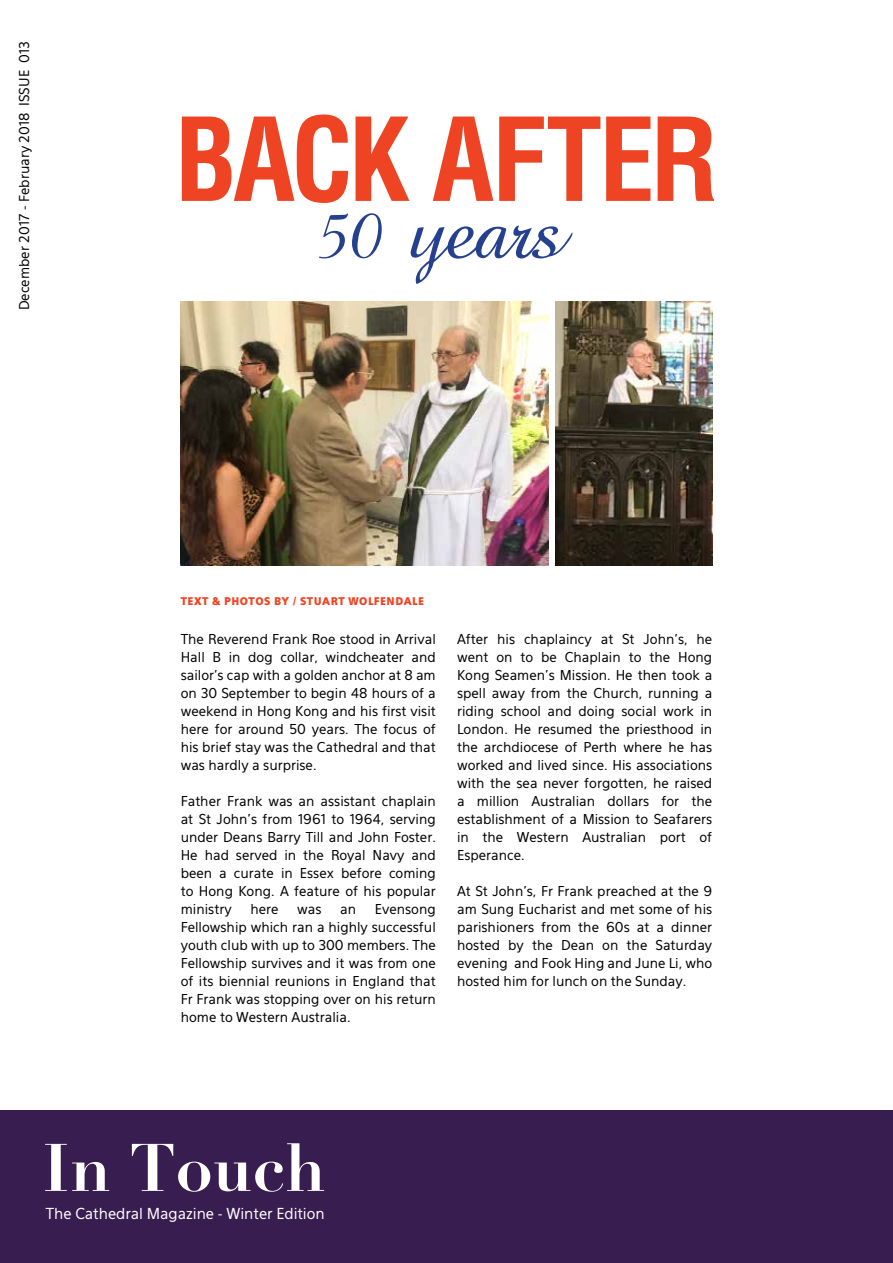
<style>
.page{position:relative;width:893px;height:1263px;background:#fff}
.page>*{position:absolute;margin:0;border:0;box-sizing:border-box;transform-origin:0 0}
.t1{font:700 condensed 112.5px "Helvetica LT Std";letter-spacing:-.04em;color:#ef4423}
.t2{font:90px "Brock Script";letter-spacing:-.04em;color:#25408f}
.t3{font:700 66px "Didot";color:#fff}
.t4{font:15px "Eau Sans";letter-spacing:-.005em;color:#fff}
.t5{font:13.5px/18px "Eau Sans";color:#000;text-align:justify}
.t6{font:900 10.5px "Eau Sans";letter-spacing:.05em;color:#ef4423}
.s1{font-size:75px}
</style>
<div class="page">
<img style="left:556px;top:301px;width:156px;height:264px">
<img style="left:181px;top:301px;width:368px;height:264px">
<div style="left:0;top:1111px;width:893px;height:152px;background:#381d51"></div>
<p class="t5" style="left:15px;top:310px;width:270px;rotate:-90deg">December 2017 - February 2018 ISSUE 013</p>
<h1 class="t1" style="left:175px;top:89px;width:546px">BACK AFTER</h1>
<h2 class="t2" style="left:316px;top:162px;width:249px"><span class="s1">50</span> years</h2>
<p class="t6" style="left:181px;top:595px;width:245px">TEXT &amp; PHOTOS BY / STUART WOLFENDALE</p>
<p class="t5" style="left:181px;top:630px;width:257px">The Reverend Frank Roe stood in Arrival Hall B in dog collar, windcheater and sailor’s cap with a golden anchor at 8 am on 30 September to begin 48 hours of a weekend in Hong Kong and his first visit here for around 50 years. The focus of his brief stay was the Cathedral and that was hardly a surprise.</p>
<p class="t5" style="left:181px;top:792px;width:257px">Father Frank was an assistant chaplain at St John’s from 1961 to 1964, serving under Deans Barry Till and John Foster.<br>He had served in the Royal Navy and been a curate in Essex before coming to Hong Kong. A feature of his popular ministry</p>
<p class="t5" style="left:181px;top:900px;width:257px;text-indent:194px">Evensong Fellowship which ran a highly successful youth club with up to 300 members. The Fellowship survives and it was from one of its biennial reunions in England that Fr Frank was stopping over on his return home to Western Australia.</p>
<p class="t5" style="left:250px;top:900px;width:30px">here</p>
<p class="t5" style="left:297px;top:900px;width:26px">was</p>
<p class="t5" style="left:340px;top:900px;width:17px">an</p>
<p class="t5" style="left:457px;top:630px;width:257px">After his chaplaincy at St John’s, he went on to be Chaplain to the Hong Kong Seamen’s Mission. He then took a spell away from the Church, running a riding school and doing social work in London. He resumed the priesthood in the archdiocese of Perth where he has worked and lived since. His associations with the sea never forgotten, he raised a million Australian dollars for the establishment of a Mission to Seafarers in the Western Australian port of Esperance.</p>
<p class="t5" style="left:457px;top:882px;width:257px">At St John’s, Fr Frank preached at the 9 am Sung Eucharist and met some of his parishioners from the 60s at a dinner hosted by the Dean on the Saturday evening and Fook Hing and June Li, who hosted him for lunch on the Sunday.</p>
<h3 class="t3" style="left:43px;top:1126px;width:285px">In Touch</h3>
<p class="t4" style="left:46px;top:1205px;width:280px">The Cathedral Magazine - Winter Edition</p>
</div>
